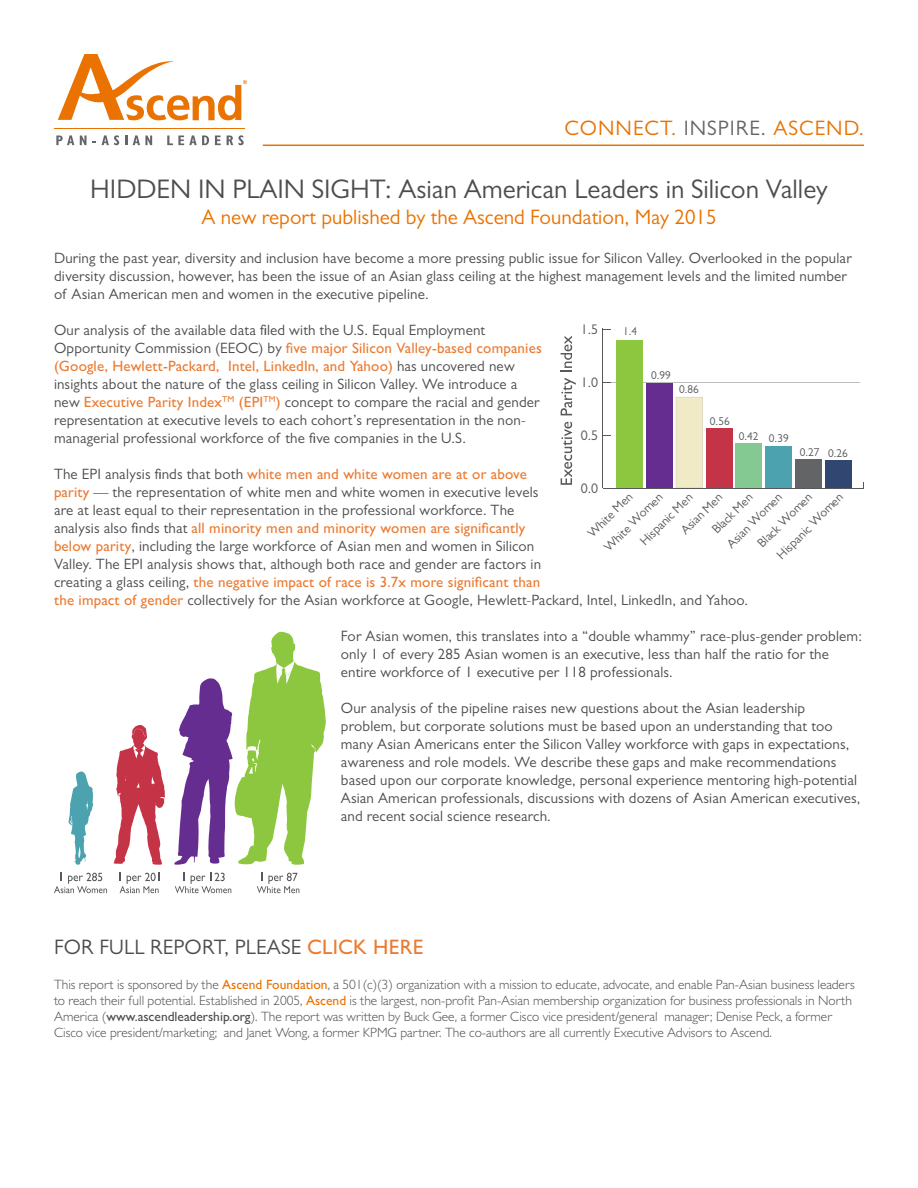
<style>
.page{position:relative;width:918px;height:1188px;background:#fff}
.page>*{position:absolute;margin:0;border:0;box-sizing:border-box;transform-origin:0 0}
.t1{font:27px "Gill Sans MT Pro";color:#4d4d4f}
.t2{font:21px "Gill Sans MT Pro";color:#ea7200}
.t3{font:21px "Gill Sans MT Pro";letter-spacing:.01em;color:#4d4d4f}
.t4{font:21px "Gill Sans MT Pro";letter-spacing:.05em;color:#ea7200}
.t5{font:15px/18px "Gill Sans MT Pro";letter-spacing:.01em;color:#4d4d4f}
.t6{font:13.95px "Gill Sans MT Pro";color:#58595b}
.t7{font:300 13.5px/16.2px "Gill Sans MT Pro";color:#4d4d4f}
.t8{font:12.75px "Gill Sans MT Pro";color:#58595b}
.t9{font:11.4px "Gill Sans MT Pro";color:#58595b}
.s1{color:#646569}
.s2{font-weight:500;color:#eb7b32}
.s3{font-weight:500;color:#ea7200}
.s4{font-weight:500}
</style>
<div class="page">
<hr style="left:263px;top:145px;width:601px;height:1px;background:#ea7200">
<svg style="left:56px;top:135px;width:18px;height:10px"></svg>
<svg style="left:80px;top:136px;width:7px;height:9px"></svg>
<svg style="left:102px;top:135px;width:17px;height:10px"></svg>
<svg style="left:125px;top:136px;width:2px;height:9px"></svg>
<svg style="left:133px;top:135px;width:19px;height:10px"></svg>
<svg style="left:167px;top:135px;width:42px;height:10px"></svg>
<svg style="left:215px;top:136px;width:6px;height:9px"></svg>
<svg style="left:227px;top:135px;width:17px;height:10px"></svg>
<hr style="left:54px;top:128px;width:191px;height:1px;background:#ea7200">
<svg style="left:58px;top:54px;width:189px;height:66px"></svg>
<hr style="left:603px;top:382px;width:256px;height:1px;background:#bbbdc0">
<hr style="left:603px;top:329px;width:1px;height:159px;background:#58595b">
<div style="left:825px;top:460px;width:27px;height:28px;background:#314772"></div>
<div style="left:795px;top:459px;width:27px;height:29px;background:#636466"></div>
<div style="left:765px;top:446px;width:27px;height:42px;background:#4da2b0"></div>
<div style="left:735px;top:443px;width:27px;height:45px;background:#84c992"></div>
<div style="left:706px;top:428px;width:26px;height:60px;background:#c53446"></div>
<div style="left:676px;top:397px;width:27px;height:91px;background:#f1eac7"></div>
<div style="left:646px;top:383px;width:27px;height:105px;background:#662d91"></div>
<div style="left:616px;top:340px;width:27px;height:148px;background:#8dc63f"></div>
<svg style="left:561px;top:422px;width:11px;height:63px"></svg>
<svg style="left:561px;top:378px;width:15px;height:37px"></svg>
<svg style="left:561px;top:336px;width:11px;height:36px"></svg>
<hr style="left:603px;top:488px;width:261px;height:1px;background:#58595b">
<svg style="left:174px;top:632px;width:152px;height:233px"></svg>
<svg style="left:114px;top:725px;width:51px;height:140px"></svg>
<svg style="left:68px;top:771px;width:25px;height:94px"></svg>
<svg style="left:257px;top:873px;width:42px;height:20px"></svg>
<svg style="left:175px;top:873px;width:56px;height:20px"></svg>
<svg style="left:119px;top:873px;width:40px;height:20px"></svg>
<svg style="left:54px;top:873px;width:53px;height:20px"></svg>
<h2 class="t4" style="left:564px;top:115px;width:301px">CONNECT. <span class="s1">INSPIRE.</span> ASCEND.</h2>
<h1 class="t1" style="left:90px;top:173px;width:739px">HIDDEN IN PLAIN SIGHT: Asian American Leaders in Silicon Valley</h1>
<h2 class="t2" style="left:201px;top:204px;width:517px">A new report published by the Ascend Foundation, May 2015</h2>
<p class="t5" style="left:54px;top:249px;width:799px">During the past year, diversity and inclusion have become a more pressing public issue for Silicon Valley. Overlooked in the popular diversity discussion, however, has been the issue of an Asian glass ceiling at the highest management levels and the limited number of Asian American men and women in the executive pipeline.</p>
<p class="t5" style="left:54px;top:321px;width:489px">Our analysis of the available data filed with the U.S. Equal Employment Opportunity Commission (EEOC) by <span class="s2">five major Silicon Valley-based companies (Google, Hewlett-Packard, Intel, LinkedIn, and Yahoo)</span> has uncovered new insights about the nature of the glass ceiling in Silicon Valley. We introduce a new <span class="s2">Executive Parity Index</span><sup>TM</sup> <span class="s2">(EPI</span><sup>TM</sup><span class="s2">)</span> concept to compare the racial and gender representation at executive levels to each cohort’s representation in the non&shy;managerial professional workforce of the five companies in the U.S.</p>
<p class="t5" style="left:54px;top:465px;width:696px">The EPI analysis finds that both <span class="s2">white men and white women are at or above<br>parity</span> — the representation of white men and white women in executive levels<br>are at least equal to their representation in the professional workforce. The<br>analysis also finds that <span class="s2">all minority men and minority women are significantly<br>below parity</span>, including the large workforce of Asian men and women in Silicon<br>Valley. The EPI analysis shows that, although both race and gender are factors in<br>creating a glass ceiling, <span class="s2">the negative impact of race is 3.7x more significant than<br>the impact of gender</span> collectively for the Asian workforce at Google, Hewlett-Packard, Intel, LinkedIn, and Yahoo.</p>
<p class="t5" style="left:341px;top:627px;width:523px">For Asian women, this translates into a “double whammy” race-plus-gender problem: only 1 of every 285 Asian women is an executive, less than half the ratio for the entire workforce of 1 executive per 118 professionals.</p>
<p class="t5" style="left:341px;top:699px;width:521px">Our analysis of the pipeline raises new questions about the Asian leadership problem, but corporate solutions must be based upon an understanding that too many Asian Americans enter the Silicon Valley workforce with gaps in expectations, awareness and role models. We describe these gaps and make recommendations based upon our corporate knowledge, personal experience mentoring high-potential Asian American professionals, discussions with dozens of Asian American executives, and recent social science research.</p>
<p class="t6" style="left:581px;top:321px;width:19px">1.5</p>
<p class="t9" style="left:623px;top:324px;width:16px">1.4</p>
<p class="t9" style="left:651px;top:368px;width:21px">0.99</p>
<p class="t6" style="left:581px;top:374px;width:19px">1.0</p>
<p class="t9" style="left:679px;top:382px;width:21px">0.86</p>
<p class="t9" style="left:710px;top:414px;width:21px">0.56</p>
<p class="t6" style="left:581px;top:427px;width:19px">0.5</p>
<p class="t9" style="left:739px;top:431px;width:51px">0.42 0.39</p>
<p class="t9" style="left:800px;top:446px;width:50px">0.27 0.26</p>
<p class="t6" style="left:581px;top:480px;width:19px">0.0</p>
<p class="t8" style="left:584px;top:530px;width:59px;rotate:-45deg">White Men</p>
<p class="t8" style="left:637px;top:538px;width:70px;rotate:-45deg">Hispanic Men</p>
<p class="t8" style="left:677px;top:527px;width:55px;rotate:-45deg">Asian Men</p>
<p class="t8" style="left:709px;top:526px;width:53px;rotate:-45deg">Black Men</p>
<p class="t8" style="left:723px;top:541px;width:74px;rotate:-45deg">Asian Women</p>
<p class="t8" style="left:754px;top:540px;width:73px;rotate:-45deg">Black Women</p>
<p class="t8" style="left:774px;top:552px;width:89px;rotate:-45deg">Hispanic Women</p>
<p class="t8" style="left:601px;top:544px;width:79px;rotate:-45deg">White Women</p>
<h2 class="t3" style="left:54px;top:935px;width:371px">FOR FULL REPORT, PLEASE <span class="s2">CLICK HERE</span></h2>
<p class="t7" style="left:54px;top:976px;width:802px">This report is sponsored by the <span class="s3">Ascend Foundation</span>, a 501(c)(3) organization with a mission to educate, advocate, and enable Pan-Asian business leaders to reach their full potential. Established in 2005, <span class="s3">Ascend</span> is the largest, non-profit Pan-Asian membership organization for business professionals in North America (<span class="s4">www.ascendleadership.org</span>). The report was written by Buck Gee, a former Cisco vice president/general manager; Denise Peck, a former Cisco vice president/marketing; and Janet Wong, a former KPMG partner. The co-authors are all currently Executive Advisors to Ascend.</p>
</div>
